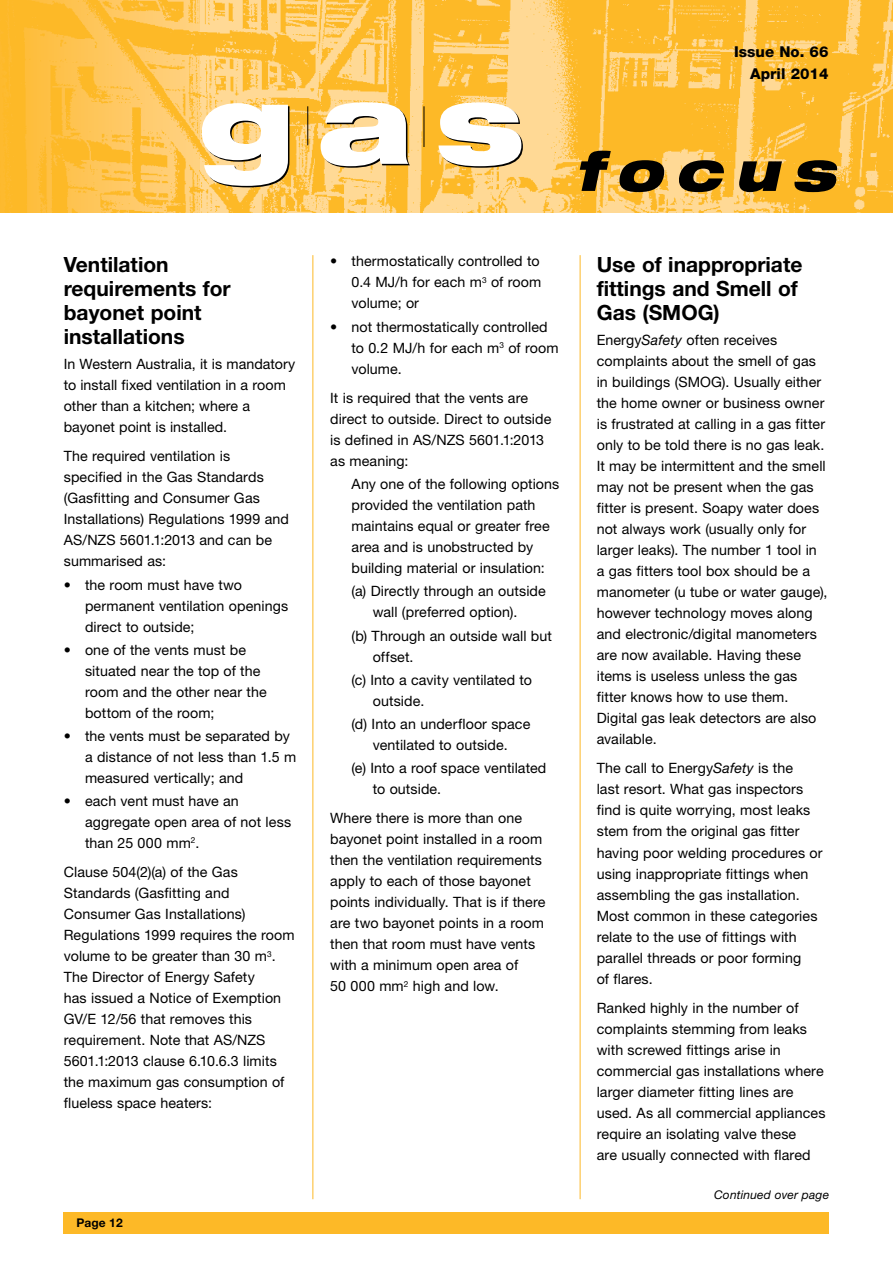
<style>
.page{position:relative;width:893px;height:1263px;background:#fff}
.page>*{position:absolute;margin:0;border:0;box-sizing:border-box;transform-origin:0 0}
.t1{font:italic 900 expanded 54px "Helvetica Neue";letter-spacing:.23em;color:#000}
.t2{font:700 21px/24px "Helvetica Neue";color:#000}
.t3{font:800 15px/22.5px "Helvetica Neue";color:#000;text-align:right}
.t4{font:14.25px/21px "Helvetica Neue";letter-spacing:.005em;color:#000}
.t5{font:italic 12px "Helvetica Neue";letter-spacing:.015em;color:#000}
.t6{font:700 12px "Helvetica Neue";color:#000}
.s1{font-style:italic}
</style>
<div class="page">
<img style="left:200px;top:0;width:693px;height:213px">
<img style="left:0;top:0;width:200px;height:213px">
<hr style="left:307px;top:106px;width:1px;height:39px;background:#000">
<hr style="left:424px;top:106px;width:1px;height:41px;background:#000">
<div style="left:64px;top:1212px;width:765px;height:21px;background:#fdb927"></div>
<hr style="left:312px;top:255px;width:1px;height:944px;background:#fdb927">
<hr style="left:580px;top:255px;width:1px;height:944px;background:#fdb927">
<p class="t3" style="left:734px;top:40px;width:96px">Issue No. 66<br>April 2014</p>
<h1 class="t1" style="left:199px;top:136px;width:638px"><sup>gas</sup> focus</h1>
<h2 class="t2" style="left:64px;top:252px;width:169px">Ventilation requirements for bayonet point installations</h2>
<p class="t4" style="left:64px;top:353px;width:233px">In Western Australia, it is mandatory to install fixed ventilation in a room other than a kitchen; where a bayonet point is installed.</p>
<p class="t4" style="left:64px;top:446px;width:227px">The required ventilation is specified in the Gas Standards (Gasfitting and Consumer Gas<br>Installations) Regulations 1999 and<br>AS/NZS 5601.1:2013 and can be summarised as:</p>
<p class="t4" style="left:85px;top:574px;width:205px;text-indent:-21px">• the room must have two permanent ventilation openings direct to outside;</p>
<p class="t4" style="left:85px;top:639px;width:183px;text-indent:-21px">• one of the vents must be situated near the top of the room and the other near the bottom of the room;</p>
<p class="t4" style="left:85px;top:725px;width:213px;text-indent:-21px">• the vents must be separated by a distance of not less than 1.5 m measured vertically; and</p>
<p class="t4" style="left:85px;top:790px;width:208px;text-indent:-21px">• each vent must have an aggregate open area of not less than 25 000 mm<sup>2</sup>.</p>
<p class="t4" style="left:64px;top:862px;width:232px">Clause 504(2)(a) of the Gas<br>Standards (Gasfitting and<br>Consumer Gas Installations)<br>Regulations 1999 requires the room volume to be greater than 30 m<sup>3</sup>.<br>The Director of Energy Safety<br>has issued a Notice of Exemption<br>GV/E 12/56 that removes this requirement. Note that AS/NZS<br>5601.1:2013 clause 6.10.6.3 limits the maximum gas consumption of flueless space heaters:</p>
<p class="t4" style="left:351px;top:251px;width:191px;text-indent:-21px">• thermostatically controlled to<br>0.4 MJ/h for each m<sup>3</sup> of room volume; or</p>
<p class="t4" style="left:351px;top:316px;width:209px;text-indent:-21px">• not thermostatically controlled to 0.2 MJ/h for each m<sup>3</sup> of room volume.</p>
<p class="t4" style="left:330px;top:387px;width:223px">It is required that the vents are direct to outside. Direct to outside is defined in AS/NZS 5601.1:2013 as meaning:</p>
<p class="t4" style="left:351px;top:473px;width:209px">Any one of the following options provided the ventilation path maintains equal or greater free area and is unobstructed by building material or insulation:</p>
<p class="t4" style="left:351px;top:581px;width:196px;text-align:center">(a) Directly through an outside wall (preferred option).</p>
<p class="t4" style="left:373px;top:625px;width:181px;text-indent:-21px">(b) Through an outside wall but offset.</p>
<p class="t4" style="left:373px;top:669px;width:161px;text-indent:-21px">(c) Into a cavity ventilated to outside.</p>
<p class="t4" style="left:351px;top:713px;width:180px;text-align:center">(d) Into an underfloor space ventilated to outside.</p>
<p class="t4" style="left:373px;top:757px;width:175px;text-indent:-21px">(e) Into a roof space ventilated to outside.</p>
<p class="t4" style="left:330px;top:808px;width:217px">Where there is more than one bayonet point installed in a room then the ventilation requirements apply to each of those bayonet points individually. That is if there are two bayonet points in a room then that room must have vents with a minimum open area of<br>50 000 mm<sup>2</sup> high and low.</p>
<p class="t6" style="left:77px;top:1215px;width:48px">Page 12</p>
<h2 class="t2" style="left:597px;top:252px;width:207px">Use of inappropriate fittings and Smell of<br>Gas (SMOG)</h2>
<p class="t4" style="left:597px;top:329px;width:232px">Energy<span class="s1">Safety</span> often receives complaints about the smell of gas in buildings (SMOG). Usually either the home owner or business owner is frustrated at calling in a gas fitter only to be told there is no gas leak.<br>It may be intermittent and the smell may not be present when the gas fitter is present. Soapy water does not always work (usually only for larger leaks). The number 1 tool in a gas fitters tool box should be a manometer (u tube or water gauge), however technology moves along and electronic/digital manometers are now available. Having these items is useless unless the gas fitter knows how to use them.<br>Digital gas leak detectors are also available.</p>
<p class="t4" style="left:597px;top:758px;width:227px">The call to Energy<span class="s1">Safety</span> is the<br>last resort. What gas inspectors find is quite worrying, most leaks stem from the original gas fitter having poor welding procedures or using inappropriate fittings when assembling the gas installation.<br>Most common in these categories relate to the use of fittings with parallel threads or poor forming<br>of flares.</p>
<p class="t4" style="left:597px;top:997px;width:230px">Ranked highly in the number of complaints stemming from leaks with screwed fittings arise in commercial gas installations where larger diameter fitting lines are used. As all commercial appliances require an isolating valve these<br>are usually connected with flared</p>
<p class="t5" style="left:714px;top:1188px;width:117px">Continued over page</p>
</div>
